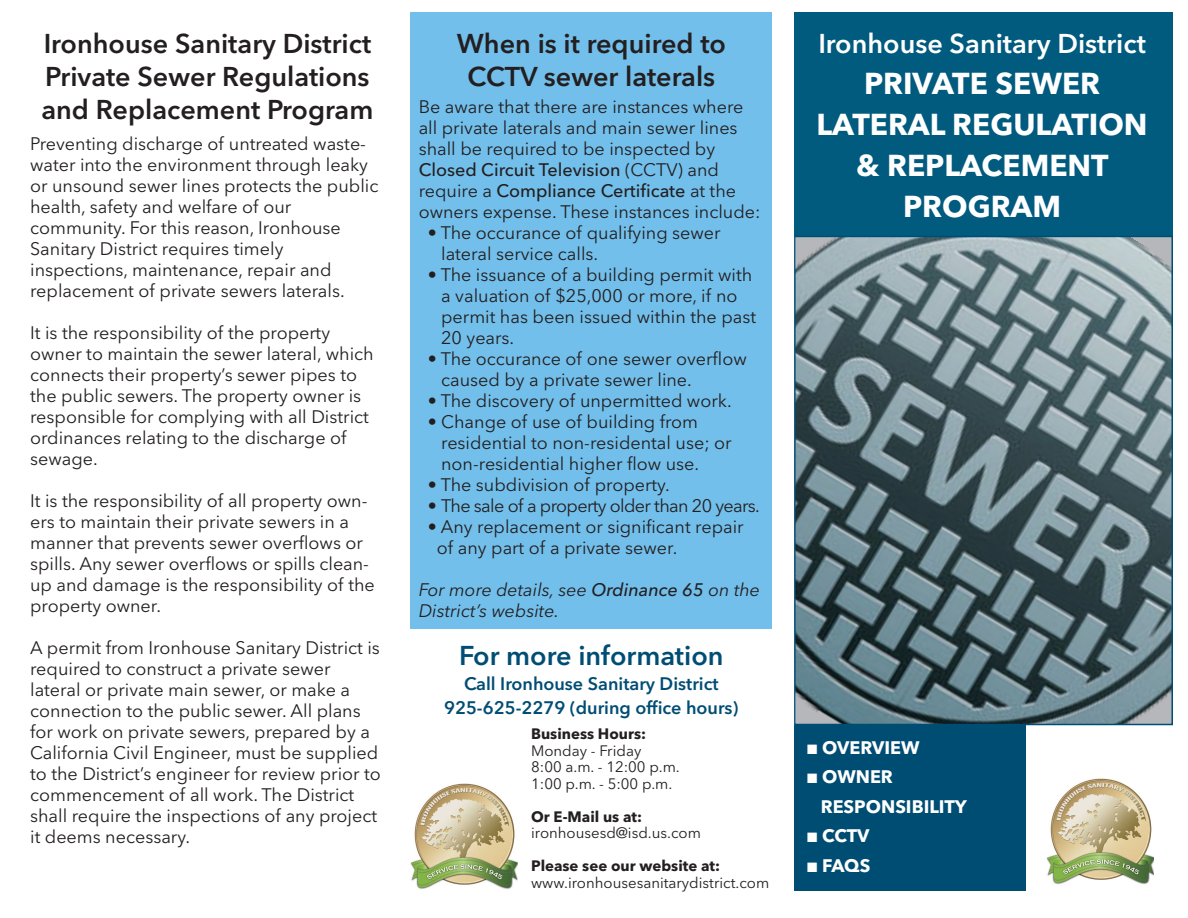
<style>
.page{position:relative;width:1188px;height:918px;background:#fff}
.page>*{position:absolute;margin:0;border:0;box-sizing:border-box;transform-origin:0 0}
.t1{font:700 30px/41.1px "Avenir Next";color:#fff;text-align:center}
.t2{font:600 27px/33px "Avenir Next";color:#231f20}
.t3{font:600 27px "Avenir Next";color:#fff}
.t4{font:600 27px "Avenir Next";color:#004d74}
.t5{font:18px/21px "Avenir Next";color:#231f20}
.t6{font:600 18px/23.5px "Avenir Next";color:#004d74;text-align:center}
.t7{font:italic 18px/21px "Avenir Next";color:#231f20}
.t8{font:700 18px/29.5px "Avenir Next";color:#fff}
.t9{font:18px "Avenir Next";letter-spacing:-.035em;color:#231f20}
.t10{font:15px/16.5px "Avenir Next";color:#231f20}
.t11{font:700 15px "Avenir Next";color:#231f20}
.s1{font-weight:500}
</style>
<div class="page">
<div style="left:794px;top:12px;width:379px;height:224px;background:#005b7f"></div>
<img style="left:1047px;top:778px;width:107px;height:106px">
<div style="left:794px;top:725px;width:232px;height:166px;background:#004d74"></div>
<div style="left:410px;top:12px;width:361px;height:616px;background:#72bfeb"></div>
<img style="left:797px;top:239px;width:373px;height:483px">
<div style="left:794px;top:236px;width:379px;height:489px;border:2px solid #004d74"></div>
<img style="left:410px;top:783px;width:107px;height:106px">
<h2 class="t2" style="left:41px;top:26px;width:334px">Ironhouse Sanitary District<br>Private Sewer Regulations and Replacement Program</h2>
<p class="t5" style="left:30px;top:133px;width:350px">Preventing discharge of untreated waste&shy;water into the environment through leaky or unsound sewer lines protects the public health, safety and welfare of our community. For this reason, Ironhouse Sanitary District requires timely inspections, maintenance, repair and replacement of private sewers laterals.</p>
<p class="t5" style="left:30px;top:322px;width:345px">It is the responsibility of the property owner to maintain the sewer lateral, which connects their property’s sewer pipes to the public sewers. The property owner is responsible for complying with all District ordinances relating to the discharge of sewage.</p>
<p class="t5" style="left:30px;top:490px;width:346px">It is the responsibility of all property own&shy;ers to maintain their private sewers in a manner that prevents sewer overflows or spills. Any sewer overflows or spills clean&shy;up and damage is the responsibility of the property owner.</p>
<p class="t5" style="left:30px;top:637px;width:352px">A permit from Ironhouse Sanitary District is required to construct a private sewer lateral or private main sewer, or make a connection to the public sewer. All plans for work on private sewers, prepared by a California Civil Engineer, must be supplied to the District’s engineer for review prior to commencement of all work. The District shall require the inspections of any project it deems necessary.</p>
<h2 class="t2" style="left:457px;top:26px;width:271px;text-align:center">When is it required to<br>CCTV sewer laterals</h2>
<p class="t5" style="left:419px;top:95px;width:343px">Be aware that there are instances where all private laterals and main sewer lines shall be required to be inspected by <span class="s1">Closed Circuit Television</span> (CCTV) and require a <span class="s1">Compliance Certificate</span> at the owners expense. These instances include:</p>
<p class="t5" style="left:441px;top:221px;width:281px;text-indent:-14px">• The occurance of qualifying sewer lateral service calls.</p>
<p class="t5" style="left:441px;top:263px;width:316px;text-indent:-13px">• The issuance of a building permit with a valuation of $25,000 or more, if no permit has been issued within the past<br>20 years.</p>
<p class="t5" style="left:441px;top:347px;width:307px;text-indent:-14px">• The occurance of one sewer overflow caused by a private sewer line.</p>
<p class="t5" style="left:428px;top:389px;width:306px">• The discovery of unpermitted work.</p>
<p class="t5" style="left:441px;top:410px;width:292px;text-indent:-13px">• Change of use of building from residential to non-residental use; or non-residential higher flow use.</p>
<p class="t5" style="left:428px;top:473px;width:244px">• The subdivision of property.</p>
<p class="t9" style="left:428px;top:490px;width:334px">• The sale of a property older than 20 years.</p>
<p class="t5" style="left:437px;top:515px;width:309px;text-indent:-9px">• Any replacement or significant repair of any part of a private sewer.</p>
<p class="t7" style="left:419px;top:578px;width:343px">For more details, see <span class="s1">Ordinance 65</span> on the<br>District’s website.</p>
<h2 class="t4" style="left:459px;top:633px;width:266px">For more information</h2>
<p class="t6" style="left:444px;top:672px;width:296px">Call Ironhouse Sanitary District<br>925-625-2279 (during office hours)</p>
<p class="t11" style="left:531px;top:721px;width:116px">Business Hours:</p>
<p class="t10" style="left:531px;top:742px;width:150px">Monday - Friday<br>8:00 a.m. - 12:00 p.m.<br>1:00 p.m. - 5:00 p.m.</p>
<p class="t11" style="left:531px;top:804px;width:112px">Or E-Mail us at:</p>
<p class="t10" style="left:531px;top:824px;width:171px">ironhousesd@isd.us.com</p>
<p class="t11" style="left:531px;top:853px;width:190px">Please see our website at:</p>
<p class="t10" style="left:531px;top:874px;width:240px">www.ironhousesanitarydistrict.com</p>
<h2 class="t3" style="left:818px;top:20px;width:329px">Ironhouse Sanitary District</h2>
<h1 class="t1" style="left:817px;top:62px;width:333px">PRIVATE SEWER<br>LATERAL REGULATION &amp; REPLACEMENT<br>PROGRAM</h1>
<p class="t8" style="left:807px;top:732px;width:114px">■ OVERVIEW</p>
<p class="t8" style="left:821px;top:762px;width:148px;text-indent:-14px">■ OWNER<br>RESPONSIBILITY</p>
<p class="t8" style="left:807px;top:821px;width:64px">■ CCTV</p>
<p class="t8" style="left:807px;top:850px;width:65px">■ FAQS</p>
</div>
